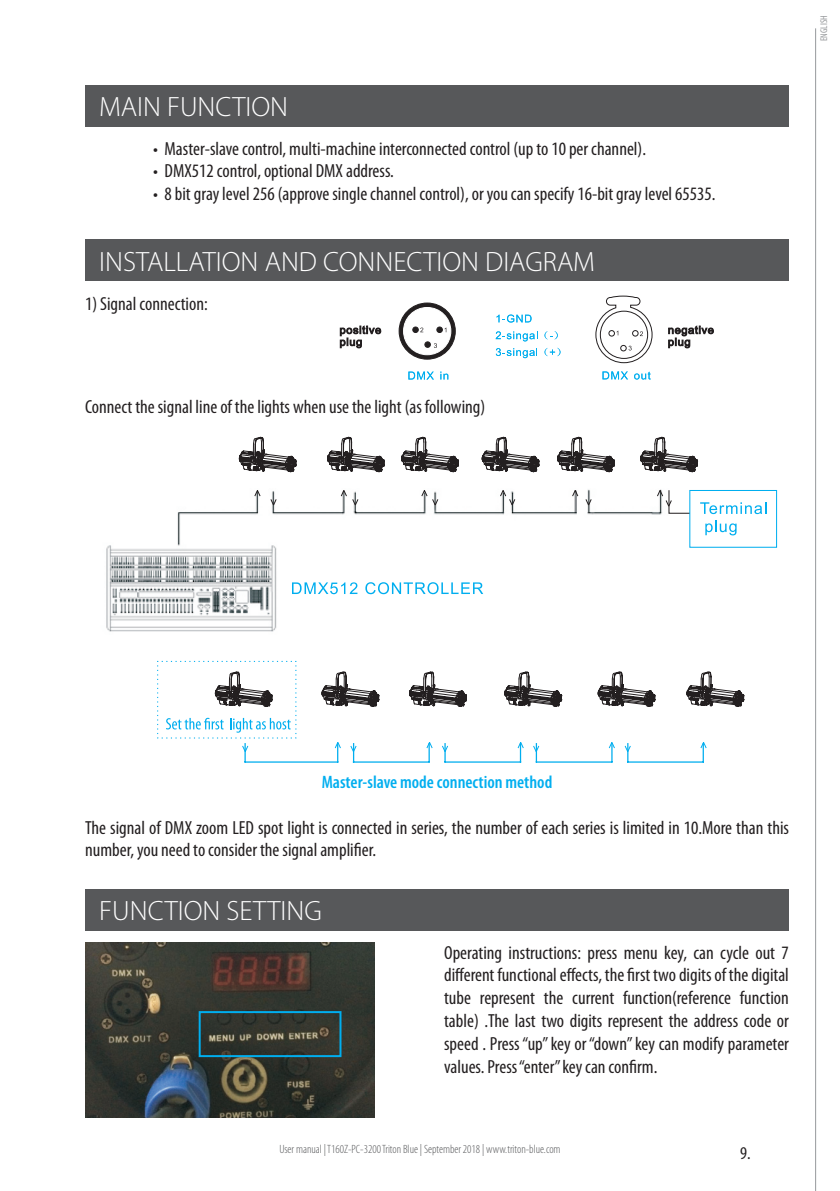
<style>
.page{position:relative;width:840px;height:1191px;background:#fff}
.page>*{position:absolute;margin:0;border:0;box-sizing:border-box;transform-origin:0 0}
.t1{font:300 28px "Myriad Pro";color:#fff}
.t2{font:condensed 19px/22.8px "Myriad Pro";color:#231f20}
.t3{font:600 condensed 18px "Myriad Pro";color:#00aeef}
.t4{font:condensed 18px "Myriad Pro";color:#231f20}
.t5{font:300 condensed 12px "Myriad Pro";color:#57585a}
.t6{font:condensed 9.8px "Myriad Pro";color:#97999c}
</style>
<div class="page">
<hr style="left:814px;top:28px;width:1px;height:1163px;background:#97999c">
<div style="left:85px;top:85px;width:703px;height:41px;background:#57585a"></div>
<div style="left:85px;top:239px;width:703px;height:42px;background:#57585a"></div>
<img style="left:106px;top:512px;width:555px;height:120px">
<div style="left:285px;top:568px;width:203px;height:36px;background:#fff"></div>
<svg style="left:602px;top:371px;width:25px;height:8px"></svg>
<svg style="left:634px;top:372px;width:16px;height:7px"></svg>
<svg style="left:408px;top:371px;width:25px;height:8px"></svg>
<svg style="left:440px;top:371px;width:8px;height:8px"></svg>
<svg style="left:340px;top:326px;width:41px;height:22px"></svg>
<svg style="left:496px;top:314px;width:35px;height:8px"></svg>
<svg style="left:495px;top:331px;width:40px;height:10px"></svg>
<svg style="left:544px;top:331px;width:13px;height:8px"></svg>
<svg style="left:495px;top:348px;width:42px;height:10px"></svg>
<svg style="left:544px;top:348px;width:16px;height:8px"></svg>
<svg style="left:668px;top:326px;width:45px;height:22px"></svg>
<svg style="left:595px;top:296px;width:57px;height:67px"></svg>
<svg style="left:399px;top:303px;width:56px;height:56px"></svg>
<div style="left:399px;top:303px;width:56px;height:56px;border:1px solid #231f20;border-radius:50%"></div>
<div style="left:403px;top:307px;width:47px;height:48px;background:#fff;border-radius:50%"></div>
<div style="left:403px;top:307px;width:48px;height:48px;border:1px solid #fff;border-radius:50%"></div>
<svg style="left:436px;top:327px;width:10px;height:6px"></svg>
<svg style="left:412px;top:327px;width:11px;height:6px"></svg>
<svg style="left:424px;top:342px;width:12px;height:6px"></svg>
<svg style="left:700px;top:502px;width:62px;height:12px"></svg>
<svg style="left:705px;top:520px;width:31px;height:15px"></svg>
<svg style="left:254px;top:489px;width:435px;height:25px"></svg>
<div style="left:689px;top:490px;width:87px;height:58px;border:1px solid #00aeef"></div>
<svg style="left:239px;top:437px;width:458px;height:35px"></svg>
<svg style="left:292px;top:582px;width:65px;height:12px"></svg>
<svg style="left:365px;top:582px;width:118px;height:12px"></svg>
<svg style="left:157px;top:660px;width:586px;height:102px"></svg>
<div style="left:85px;top:889px;width:703px;height:41px;background:#57585a"></div>
<img style="left:85px;top:943px;width:289px;height:174px">
<div style="left:198px;top:1011px;width:143px;height:46px;border:2px solid #00aeef"></div>
<p class="t1" style="left:99px;top:92px;width:190px">MAIN FUNCTION</p>
<p class="t2" style="left:153px;top:137px;width:494px">• Master-slave control, multi-machine interconnected control (up to 10 per channel).</p>
<p class="t2" style="left:153px;top:160px;width:242px">• DMX512 control, optional DMX address.</p>
<p class="t2" style="left:153px;top:183px;width:563px">• 8 bit gray level 256 (approve single channel control), or you can specify 16-bit gray level 65535.</p>
<p class="t1" style="left:99px;top:246px;width:497px">INSTALLATION AND CONNECTION DIAGRAM</p>
<p class="t2" style="left:85px;top:293px;width:124px">1) Signal connection:</p>
<p class="t2" style="left:85px;top:395px;width:401px">Connect the signal line of the lights when use the light (as following)</p>
<p class="t6" style="left:818px;top:41px;width:27px;rotate:-90deg">english</p>
<p class="t3" style="left:321px;top:772px;width:232px">Master-slave mode connection method</p>
<p class="t2" style="left:85px;top:816px;width:705px">The signal of DMX zoom LED spot light is connected in series, the number of each series is limited in 10.More than this number, you need to consider the signal amplifier.</p>
<p class="t1" style="left:99px;top:895px;width:224px">FUNCTION SETTING</p>
<p class="t2" style="left:444px;top:941px;width:346px;text-align:justify">Operating instructions: press menu key, can cycle out 7 different functional effects, the first two digits of the digital tube represent the current function(reference function table) .The last two digits represent the address code or speed . Press “up” key or “down” key can modify parameter values. Press “enter” key can confirm.</p>
<p class="t5" style="left:279px;top:1142px;width:282px">User manual | T160Z-PC-3200 Triton Blue | September 2018 | www.triton-blue.com</p>
<p class="t4" style="left:739px;top:1143px;width:12px">9.</p>
</div>
